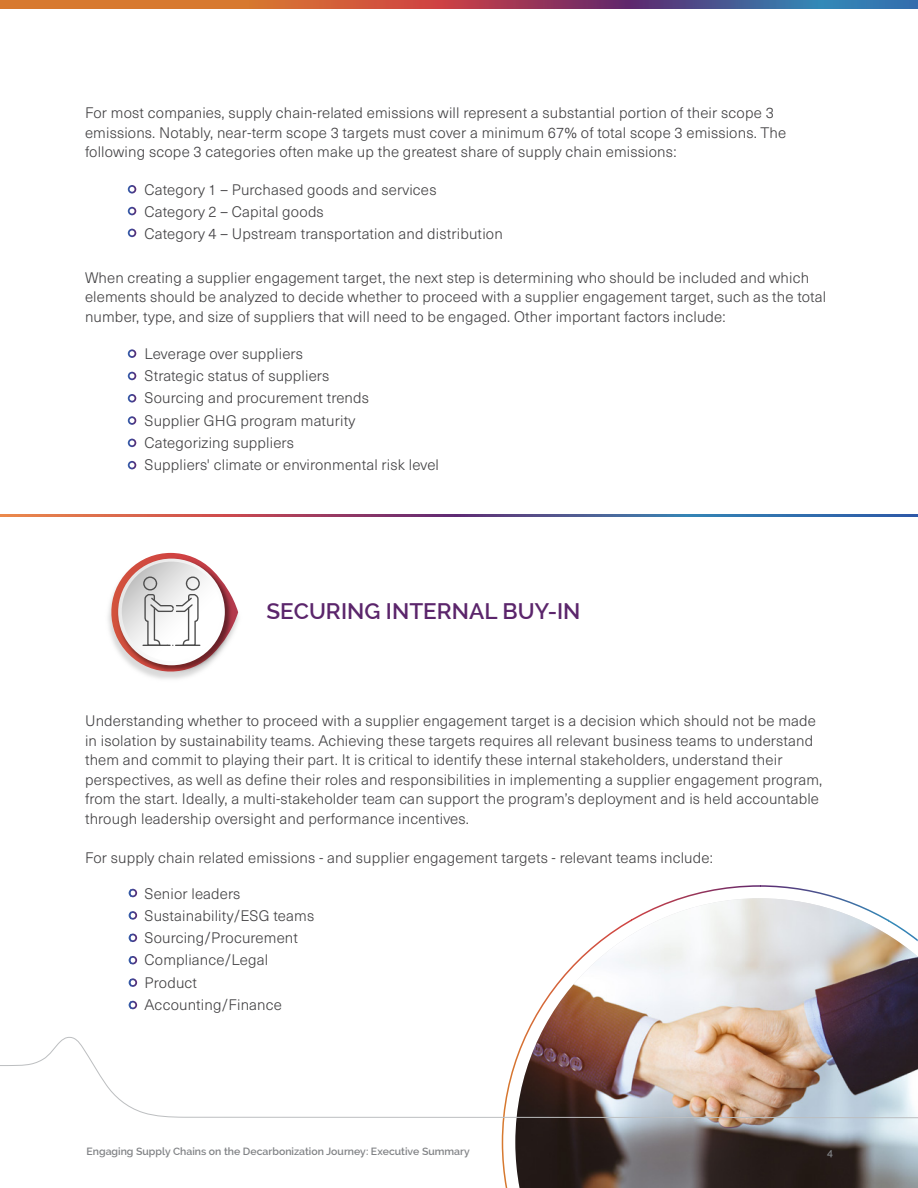
<style>
.page{position:relative;width:918px;height:1188px;background:#fff}
.page>*{position:absolute;margin:0;border:0;box-sizing:border-box;transform-origin:0 0}
.t1{font:600 22.5px "Raleway";color:#5b256b}
.t2{font:300 15px/22.2px "Neue Haas Unica";letter-spacing:.01em;color:#414042}
.t3{font:600 10.5px "Raleway";color:#808285}
</style>
<div class="page">
<svg style="left:502px;top:885px;width:416px;height:303px"></svg>
<svg style="left:0;top:0;width:918px;height:9px;background:#995e5c"></svg>
<svg style="left:0;top:1036px;width:918px;height:83px"></svg>
<svg style="left:128px;top:349px;width:8px;height:9px"></svg>
<svg style="left:128px;top:394px;width:8px;height:9px"></svg>
<svg style="left:128px;top:372px;width:8px;height:8px"></svg>
<svg style="left:128px;top:416px;width:8px;height:9px"></svg>
<svg style="left:128px;top:461px;width:8px;height:8px"></svg>
<svg style="left:128px;top:439px;width:8px;height:8px"></svg>
<svg style="left:129px;top:889px;width:8px;height:8px"></svg>
<svg style="left:129px;top:934px;width:8px;height:8px"></svg>
<svg style="left:129px;top:911px;width:8px;height:9px"></svg>
<svg style="left:129px;top:956px;width:8px;height:8px"></svg>
<svg style="left:129px;top:1001px;width:8px;height:8px"></svg>
<svg style="left:129px;top:978px;width:8px;height:9px"></svg>
<svg style="left:128px;top:185px;width:8px;height:9px"></svg>
<svg style="left:128px;top:229px;width:8px;height:8px"></svg>
<svg style="left:128px;top:207px;width:8px;height:8px"></svg>
<svg style="left:108px;top:553px;width:130px;height:124px"></svg>
<svg style="left:0;top:515px;width:918px;height:1px"></svg>
<p class="t2" style="left:85px;top:102px;width:703px;line-height:19.5px">For most companies, supply chain-related emissions will represent a substantial portion of their scope 3 emissions. Notably, near-term scope 3 targets must cover a minimum 67% of total scope 3 emissions. The following scope 3 categories often make up the greatest share of supply chain emissions:</p>
<p class="t2" style="left:145px;top:178px;width:360px">Category 1 – Purchased goods and services<br>Category 2 – Capital goods<br>Category 4 – Upstream transportation and distribution</p>
<p class="t2" style="left:85px;top:267px;width:743px;line-height:19.5px">When creating a supplier engagement target, the next step is determining who should be included and which elements should be analyzed to decide whether to proceed with a supplier engagement target, such as the total number, type, and size of suppliers that will need to be engaged. Other important factors include:</p>
<p class="t2" style="left:145px;top:342px;width:296px">Leverage over suppliers<br>Strategic status of suppliers<br>Sourcing and procurement trends<br>Supplier GHG program maturity<br>Categorizing suppliers<br>Suppliers' climate or environmental risk level</p>
<h1 class="t1" style="left:266px;top:598px;width:316px">SECURING INTERNAL BUY-IN</h1>
<p class="t2" style="left:85px;top:710px;width:739px;line-height:19.5px">Understanding whether to proceed with a supplier engagement target is a decision which should not be made in isolation by sustainability teams. Achieving these targets requires all relevant business teams to understand them and commit to playing their part. It is critical to identify these internal stakeholders, understand their perspectives, as well as define their roles and responsibilities in implementing a supplier engagement program, from the start. Ideally, a multi-stakeholder team can support the program’s deployment and is held accountable through leadership oversight and performance incentives.</p>
<p class="t2" style="left:85px;top:845px;width:629px">For supply chain related emissions - and supplier engagement targets - relevant teams include:</p>
<p class="t2" style="left:145px;top:881px;width:171px">Senior leaders<br>Sustainability/ESG teams<br>Sourcing/Procurement<br>Compliance/Legal<br>Product<br>Accounting/Finance</p>
<p class="t3" style="left:87px;top:1146px;width:385px">Engaging Supply Chains on the Decarbonization Journey: Executive Summary</p>
<p class="t3" style="left:827px;top:1146px;width:7px">4</p>
</div>
